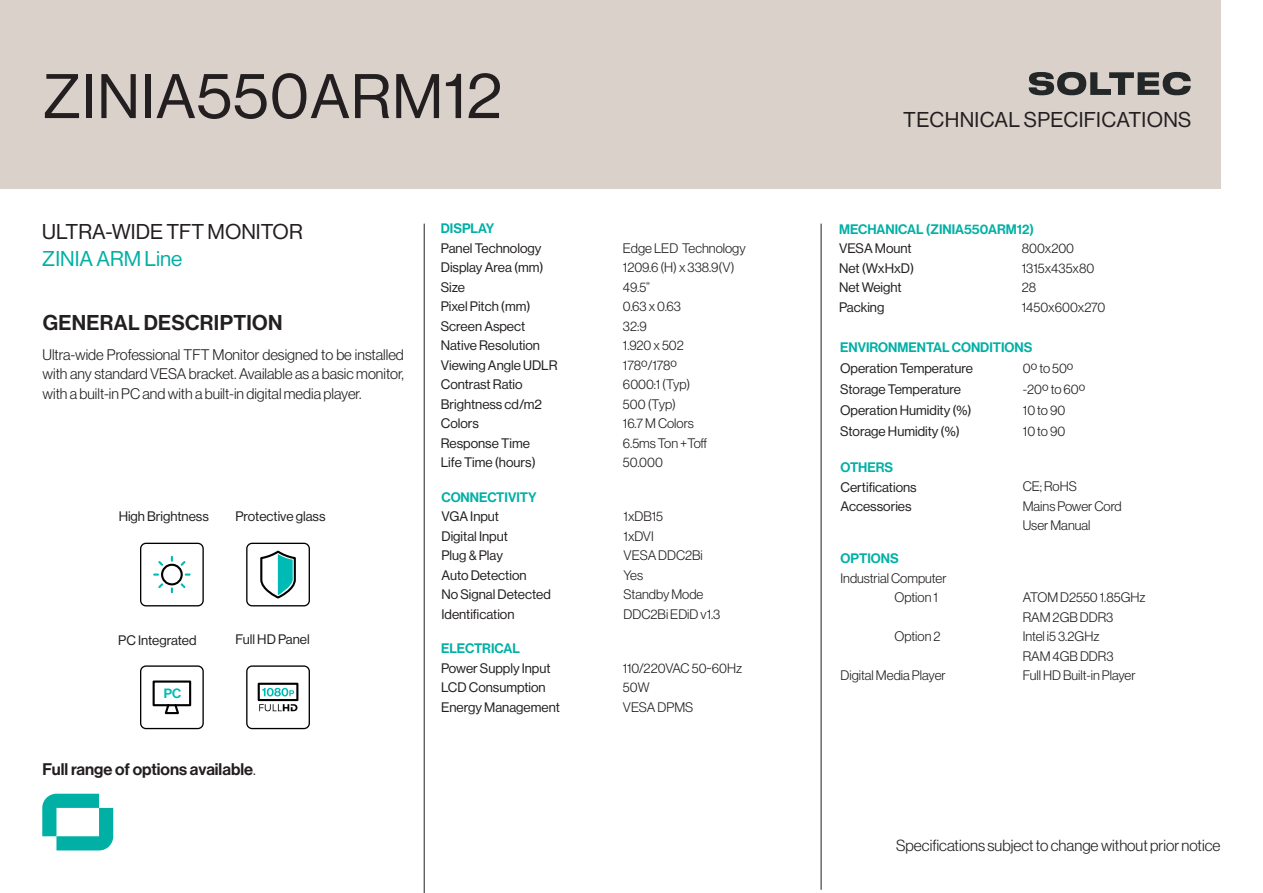
<style>
.page{position:relative;width:1263px;height:893px;background:#fff}
.page>*{position:absolute;margin:0;border:0;box-sizing:border-box;transform-origin:0 0}
.t1{font:61.5px "N Haas Grotesk DS Std 55 Rg";letter-spacing:.015em;color:#231f20}
.t2{font:21px "N Haas Grotesk DS Std 55 Rg";color:#231f20}
.t3{font:21px "N Haas Grotesk DS Std 65 Md";letter-spacing:.015em;color:#231f20}
.t4{font:21px "N Haas Grotesk DS Std 55 Rg";color:#00b0a5}
.t5{font:16.5px "N Haas Grotesk DS Std 65 Md";color:#231f20}
.t6{font:15.75px "N Haas Grotesk DS Std 45 Lt";color:#231f20}
.t7{font:15px/19.5px "N Haas Grotesk DS Std 45 Lt";color:#231f20;text-align:justify}
.t8{font:13.5px "N Haas Grotesk DS Std 55 Rg";color:#231f20}
.t9{font:13.5px "N Haas Grotesk DS Std 45 Lt";color:#231f20}
.t10{font:13.5px "N Haas Grotesk DS Std 65 Md";color:#00b0a5}
.t11{font:13.2px "N Haas Grotesk DS Std 65 Md";color:#00bab5}
.s1{font-family:"N Haas Grotesk DS Std 45 Lt"}
</style>
<div class="page">
<div style="left:0;top:0;width:1220px;height:188px;background:#dad1cb"></div>
<svg style="left:1029px;top:72px;width:162px;height:23px"></svg>
<hr style="left:424px;top:224px;width:1px;height:669px;background:#231f20">
<hr style="left:821px;top:224px;width:1px;height:666px;background:#231f20">
<svg style="left:42px;top:794px;width:71px;height:56px"></svg>
<svg style="left:246px;top:543px;width:64px;height:63px"></svg>
<svg style="left:140px;top:665px;width:64px;height:64px"></svg>
<svg style="left:140px;top:543px;width:64px;height:63px"></svg>
<svg style="left:246px;top:665px;width:64px;height:64px"></svg>
<div style="left:258px;top:683px;width:40px;height:18px;border:2px solid #000"></div>
<p class="t1" style="left:43px;top:62px;width:461px">ZINIA550ARM12</p>
<p class="t2" style="left:42px;top:220px;width:262px">ULTRA-WIDE TFT MONITOR</p>
<p class="t4" style="left:42px;top:247px;width:142px">ZINIA ARM Line</p>
<p class="t3" style="left:43px;top:310px;width:241px">GENERAL DESCRIPTION</p>
<p class="t7" style="left:43px;top:345px;width:363px">Ultra-wide Professional TFT Monitor designed to be installed with any standard VESA bracket. Available as a basic monitor, with a built-in PC and with a built-in digital media player.</p>
<p class="t8" style="left:119px;top:508px;width:92px">High Brightness</p>
<p class="t8" style="left:235px;top:508px;width:92px">Protective glass</p>
<p class="t8" style="left:118px;top:632px;width:80px">PC Integrated</p>
<p class="t8" style="left:235px;top:631px;width:76px">Full HD Panel</p>
<p class="t11" style="left:164px;top:686px;width:19px">PC</p>
<p class="t5" style="left:43px;top:760px;width:215px">Full range of options available<span class="s1">.</span></p>
<p class="t10" style="left:441px;top:220px;width:55px">DISPLAY</p>
<p class="t8" style="left:441px;top:240px;width:102px">Panel Technology</p>
<p class="t8" style="left:441px;top:260px;width:104px">Display Area (mm)</p>
<p class="t8" style="left:441px;top:279px;width:26px">Size</p>
<p class="t8" style="left:441px;top:299px;width:91px">Pixel Pitch (mm)</p>
<p class="t8" style="left:441px;top:318px;width:86px">Screen Aspect</p>
<p class="t8" style="left:441px;top:338px;width:101px">Native Resolution</p>
<p class="t8" style="left:441px;top:357px;width:118px">Viewing Angle UDLR</p>
<p class="t8" style="left:441px;top:377px;width:83px">Contrast Ratio</p>
<p class="t8" style="left:441px;top:396px;width:103px">Brightness cd/m2</p>
<p class="t8" style="left:441px;top:416px;width:40px">Colors</p>
<p class="t8" style="left:441px;top:435px;width:91px">Response Time</p>
<p class="t8" style="left:441px;top:455px;width:96px">Life Time (hours)</p>
<p class="t10" style="left:441px;top:489px;width:97px">CONNECTIVITY</p>
<p class="t8" style="left:441px;top:509px;width:59px">VGA Input</p>
<p class="t8" style="left:441px;top:528px;width:68px">Digital Input</p>
<p class="t8" style="left:441px;top:548px;width:63px">Plug &amp; Play</p>
<p class="t8" style="left:441px;top:567px;width:87px">Auto Detection</p>
<p class="t8" style="left:441px;top:587px;width:111px">No Signal Detected</p>
<p class="t8" style="left:441px;top:606px;width:75px">Identification</p>
<p class="t10" style="left:441px;top:641px;width:80px">ELECTRICAL</p>
<p class="t8" style="left:441px;top:660px;width:111px">Power Supply Input</p>
<p class="t8" style="left:441px;top:680px;width:106px">LCD Consumption</p>
<p class="t8" style="left:441px;top:699px;width:120px">Energy Management</p>
<p class="t9" style="left:623px;top:240px;width:124px">Edge LED Technology</p>
<p class="t9" style="left:623px;top:260px;width:113px">1209.6 (H) x 338.9(V)</p>
<p class="t9" style="left:623px;top:279px;width:28px">49.5”</p>
<p class="t9" style="left:623px;top:299px;width:60px">0.63 x 0.63</p>
<p class="t9" style="left:623px;top:318px;width:25px">32:9</p>
<p class="t9" style="left:623px;top:338px;width:62px">1.920 x 502</p>
<p class="t9" style="left:623px;top:357px;width:56px">178º/178º</p>
<p class="t9" style="left:623px;top:377px;width:69px">6000:1 (Typ)</p>
<p class="t9" style="left:623px;top:396px;width:54px">500 (Typ)</p>
<p class="t9" style="left:623px;top:416px;width:72px">16.7 M Colors</p>
<p class="t9" style="left:623px;top:435px;width:86px">6.5ms Ton +Toff</p>
<p class="t9" style="left:623px;top:455px;width:41px">50.000</p>
<p class="t9" style="left:624px;top:509px;width:41px">1xDB15</p>
<p class="t9" style="left:624px;top:528px;width:32px">1xDVI</p>
<p class="t9" style="left:624px;top:548px;width:81px">VESA DDC2Bi</p>
<p class="t9" style="left:624px;top:567px;width:21px">Yes</p>
<p class="t9" style="left:624px;top:587px;width:81px">Standby Mode</p>
<p class="t9" style="left:624px;top:606px;width:98px">DDC2Bi EDiD v1.3</p>
<p class="t9" style="left:623px;top:660px;width:121px">110/220VAC 50~60Hz</p>
<p class="t9" style="left:623px;top:680px;width:28px">50W</p>
<p class="t9" style="left:623px;top:699px;width:72px">VESA DPMS</p>
<p class="t2" style="left:903px;top:108px;width:290px">TECHNICAL SPECIFICATIONS</p>
<p class="t10" style="left:839px;top:221px;width:197px">MECHANICAL (ZINIA550ARM12)</p>
<p class="t8" style="left:839px;top:241px;width:74px">VESA Mount</p>
<p class="t8" style="left:839px;top:261px;width:77px">Net (WxHxD)</p>
<p class="t8" style="left:839px;top:280px;width:64px">Net Weight</p>
<p class="t8" style="left:839px;top:300px;width:47px">Packing</p>
<p class="t9" style="left:1022px;top:241px;width:54px">800x200</p>
<p class="t9" style="left:1022px;top:261px;width:74px">1315x435x80</p>
<p class="t9" style="left:1022px;top:280px;width:16px">28</p>
<p class="t9" style="left:1022px;top:300px;width:85px">1450x600x270</p>
<p class="t10" style="left:840px;top:339px;width:194px">ENVIRONMENTAL CONDITIONS</p>
<p class="t8" style="left:840px;top:361px;width:134px">Operation Temperature</p>
<p class="t8" style="left:840px;top:382px;width:123px">Storage Temperature</p>
<p class="t8" style="left:840px;top:403px;width:133px">Operation Humidity (%)</p>
<p class="t8" style="left:840px;top:424px;width:121px">Storage Humidity (%)</p>
<p class="t9" style="left:1023px;top:361px;width:52px">0º to 50º</p>
<p class="t9" style="left:1023px;top:382px;width:64px">-20º to 60º</p>
<p class="t9" style="left:1023px;top:403px;width:44px">10 to 90</p>
<p class="t9" style="left:1023px;top:424px;width:44px">10 to 90</p>
<p class="t10" style="left:840px;top:459px;width:54px">OTHERS</p>
<p class="t8" style="left:840px;top:479px;width:78px">Certifications</p>
<p class="t8" style="left:840px;top:499px;width:73px">Accessories</p>
<p class="t10" style="left:840px;top:551px;width:60px">OPTIONS</p>
<p class="t9" style="left:840px;top:570px;width:107px">Industrial Computer</p>
<p class="t9" style="left:894px;top:590px;width:45px">Option 1</p>
<p class="t9" style="left:894px;top:629px;width:47px">Option 2</p>
<p class="t9" style="left:840px;top:668px;width:107px">Digital Media Player</p>
<p class="t9" style="left:1023px;top:479px;width:56px">CE; RoHS</p>
<p class="t9" style="left:1023px;top:499px;width:100px">Mains Power Cord</p>
<p class="t9" style="left:1023px;top:518px;width:69px">User Manual</p>
<p class="t9" style="left:1023px;top:590px;width:124px">ATOM D2550 1.85GHz</p>
<p class="t9" style="left:1023px;top:609px;width:92px">RAM 2GB DDR3</p>
<p class="t9" style="left:1023px;top:629px;width:78px">Intel i5 3.2GHz</p>
<p class="t9" style="left:1023px;top:648px;width:92px">RAM 4GB DDR3</p>
<p class="t9" style="left:1023px;top:668px;width:114px">Full HD Built-in Player</p>
<p class="t6" style="left:896px;top:836px;width:326px">Specifications subject to change without prior notice</p>
</div>
